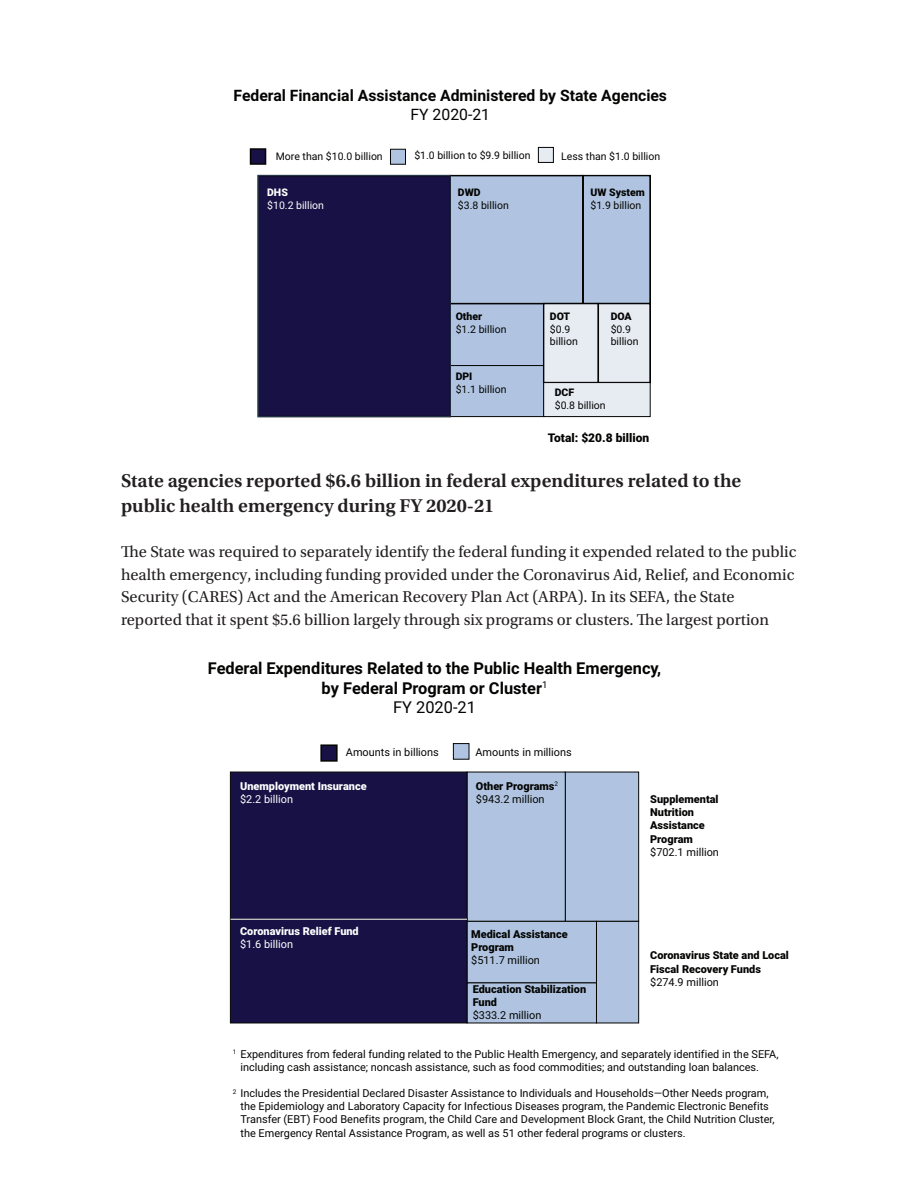
<style>
.page{position:relative;width:918px;height:1188px;background:#fff}
.page>*{position:absolute;margin:0;border:0;box-sizing:border-box;transform-origin:0 0}
.t1{font:600 19.5px/25.2px "Utopia Std";color:#231f20}
.t2{font:16.5px/22.5px "Utopia Std";color:#231f20}
.t3{font:700 16.35px/19.6px "Roboto";color:#040503;text-align:center}
.t4{font:700 15.75px "Roboto";color:#040503}
.t5{font:15.75px "Roboto";color:#040503}
.t6{font:900 12px "Roboto";color:#040503}
.t7{font:10.95px/13px "Roboto";color:#040503}
.t8{font:900 10.95px/13px "Roboto";color:#040503}
.t9{font:900 10.95px "Roboto";color:#fff}
.t10{font:10.95px "Roboto";color:#fff}
.t11{font:10.5px/12.6px "Roboto";color:#040503}
.t12{font:900 10.5px "Roboto";color:#040503}
.t13{font:10.5px "Roboto";color:#fff}
.t14{font:900 10.5px "Roboto";color:#fff}
.s1{font-weight:400}
</style>
<div class="page">
<div style="left:450px;top:365px;width:94px;height:52px;background:#b0c4e1;border:1px solid #040503"></div>
<svg style="left:451px;top:175px;width:200px;height:209px;background:#b7c8e0"></svg>
<div style="left:258px;top:175px;width:192px;height:242px;background:#171145"></div>
<div style="left:543px;top:382px;width:108px;height:35px;background:#e7ecf3;border:1px solid #040503"></div>
<div style="left:250px;top:148px;width:16px;height:17px;background:#171145;border:2px solid #040503"></div>
<div style="left:390px;top:149px;width:16px;height:16px;background:#b0c4e1;border:1px solid #040503"></div>
<div style="left:538px;top:147px;width:16px;height:16px;background:#e7ecf3;border:1px solid #040503"></div>
<div style="left:229px;top:770px;width:411px;height:255px;background:#858685"></div>
<div style="left:565px;top:772px;width:74px;height:150px;background:#b0c4e1;border:1px solid #040503"></div>
<div style="left:467px;top:772px;width:99px;height:150px;background:#b0c4e1;border:1px solid #040503"></div>
<div style="left:467px;top:921px;width:130px;height:62px;background:#b0c4e1;border:1px solid #040503"></div>
<div style="left:467px;top:983px;width:130px;height:40px;background:#b0c4e1"></div>
<div style="left:596px;top:921px;width:43px;height:102px;background:#b0c4e1;border:1px solid #040503"></div>
<div style="left:230px;top:919px;width:237px;height:104px;background:#171145;border:1px solid #040503"></div>
<div style="left:320px;top:744px;width:18px;height:18px;background:#171145;border:2px solid #040503"></div>
<div style="left:453px;top:743px;width:16px;height:17px;background:#b0c4e1;border:1px solid #040503"></div>
<div style="left:230px;top:772px;width:237px;height:148px;background:#171145;border:1px solid #040503"></div>
<hr style="left:230px;top:919px;width:237px;height:1px;background:#fff">
<h3 class="t4" style="left:234px;top:84px;width:435px">Federal Financial Assistance Administered by State Agencies</h3>
<h3 class="t5" style="left:411px;top:103px;width:81px">FY 2020-21</h3>
<p class="t11" style="left:276px;top:149px;width:108px">More than $10.0 billion</p>
<p class="t11" style="left:414px;top:148px;width:118px">$1.0 billion to $9.9 billion</p>
<p class="t11" style="left:561px;top:149px;width:100px">Less than $1.0 billion</p>
<p class="t14" style="left:267px;top:185px;width:22px">DHS</p>
<p class="t13" style="left:267px;top:197px;width:58px">$10.2 billion</p>
<p class="t12" style="left:458px;top:185px;width:24px">DWD</p>
<p class="t11" style="left:458px;top:198px;width:52px">$3.8 billion</p>
<p class="t12" style="left:590px;top:185px;width:56px">UW System</p>
<p class="t11" style="left:590px;top:198px;width:52px">$1.9 billion</p>
<p class="t12" style="left:456px;top:309px;width:28px">Other</p>
<p class="t11" style="left:456px;top:322px;width:52px">$1.2 billion</p>
<p class="t12" style="left:456px;top:369px;width:18px">DPI</p>
<p class="t11" style="left:456px;top:382px;width:52px">$1.1 billion</p>
<p class="t12" style="left:550px;top:309px;width:22px">DOT</p>
<p class="t11" style="left:550px;top:322px;width:29px">$0.9 billion</p>
<p class="t12" style="left:611px;top:309px;width:23px">DOA</p>
<p class="t11" style="left:611px;top:322px;width:29px">$0.9 billion</p>
<p class="t12" style="left:555px;top:385px;width:21px">DCF</p>
<p class="t11" style="left:555px;top:398px;width:52px">$0.8 billion</p>
<p class="t6" style="left:548px;top:429px;width:103px">Total: $20.8 billion</p>
<h1 class="t1" style="left:121px;top:468px;width:622px">State agencies reported $6.6 billion in federal expenditures related to the public health emergency during FY 2020-21</h1>
<p class="t2" style="left:121px;top:541px;width:677px">The State was required to separately identify the federal funding it expended related to the public health emergency, including funding provided under the Coronavirus Aid, Relief, and Economic Security (CARES) Act and the American Recovery Plan Act (ARPA). In its SEFA, the State reported that it spent $5.6 billion largely through six programs or clusters. The largest portion</p>
<h3 class="t3" style="left:208px;top:658px;width:455px">Federal Expenditures Related to the Public Health Emergency, by Federal Program or Cluster<sup>1<br></sup><span class="s1">FY 2020-21</span></h3>
<p class="t7" style="left:346px;top:745px;width:95px">Amounts in billions</p>
<p class="t7" style="left:475px;top:745px;width:98px">Amounts in millions</p>
<p class="t9" style="left:240px;top:778px;width:128px">Unemployment Insurance</p>
<p class="t10" style="left:240px;top:791px;width:55px">$2.2 billion</p>
<p class="t8" style="left:476px;top:779px;width:84px">Other Programs<sup>2 </sup><span class="s1">$943.2 million</span></p>
<p class="t9" style="left:240px;top:924px;width:120px">Coronavirus Relief Fund</p>
<p class="t10" style="left:240px;top:937px;width:55px">$1.6 billion</p>
<p class="t8" style="left:471px;top:927px;width:98px">Medical Assistance<br>Program</p>
<p class="t7" style="left:471px;top:953px;width:70px">$511.7 million</p>
<p class="t8" style="left:473px;top:982px;width:115px">Education Stabilization<br>Fund</p>
<p class="t7" style="left:473px;top:1008px;width:70px">$333.2 million</p>
<p class="t8" style="left:650px;top:792px;width:70px">Supplemental<br>Nutrition<br>Assistance<br>Program</p>
<p class="t7" style="left:650px;top:845px;width:70px">$702.1 million</p>
<p class="t8" style="left:650px;top:949px;width:140px">Coronavirus State and Local<br>Fiscal Recovery Funds</p>
<p class="t7" style="left:650px;top:975px;width:70px">$274.9 million</p>
<p class="t7" style="left:240px;top:1047px;width:540px;text-indent:-8px"><sup>1</sup> Expenditures from federal funding related to the Public Health Emergency, and separately identified in the SEFA, including cash assistance; noncash assistance, such as food commodities; and outstanding loan balances.</p>
<p class="t7" style="left:240px;top:1086px;width:536px;text-indent:-8px"><sup>2</sup> Includes the Presidential Declared Disaster Assistance to Individuals and Households—Other Needs program, the Epidemiology and Laboratory Capacity for Infectious Diseases program, the Pandemic Electronic Benefits Transfer (EBT) Food Benefits program, the Child Care and Development Block Grant, the Child Nutrition Cluster, the Emergency Rental Assistance Program, as well as 51 other federal programs or clusters.</p>
</div>
